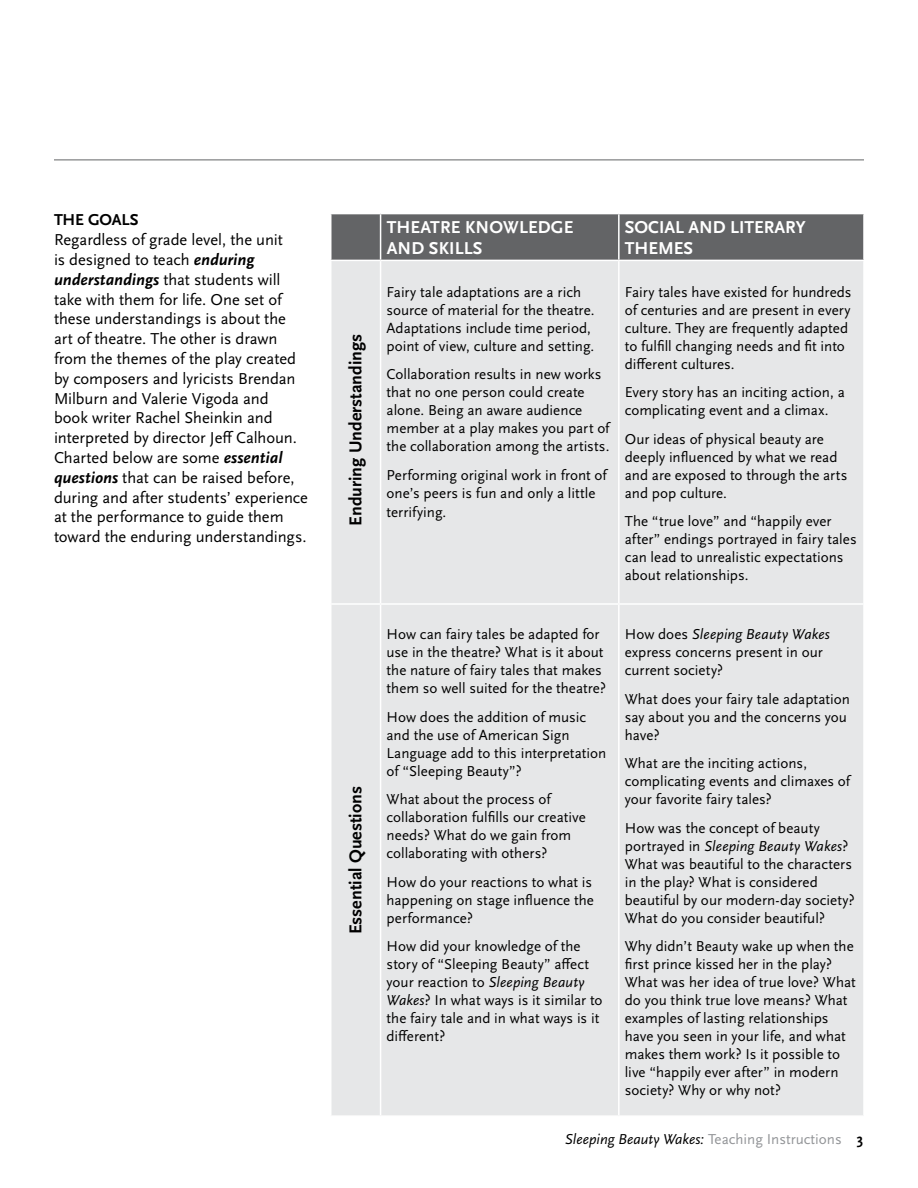
<style>
.page{position:relative;width:918px;height:1188px;background:#fff}
.page>*{position:absolute;margin:0;border:0;box-sizing:border-box;transform-origin:0 0}
.t1{font:700 18px/21.6px "Scala Sans Pro";letter-spacing:.01em;color:#fff}
.t2{font:700 18px "Scala Sans Pro";color:#000}
.t3{font:16.5px/19.8px "Scala Sans Pro";color:#000}
.t4{font:700 16.5px "Scala Sans Pro";color:#000}
.t5{font:15px/18px "Scala Sans Pro";color:#000}
.t6{font:italic 15px "Scala Sans Pro";color:#000}
.s1{font-weight:700;font-style:italic}
.s2{font-style:italic}
.s3{font-style:normal;color:#939598}
</style>
<div class="page">
<hr style="left:54px;top:160px;width:810px;height:1px;background:#636466">
<div style="left:332px;top:214px;width:531px;height:46px;background:#636466"></div>
<div style="left:332px;top:261px;width:531px;height:854px;background:#e6e7e8"></div>
<hr style="left:380px;top:214px;width:1px;height:46px;background:#fff">
<hr style="left:618px;top:214px;width:2px;height:46px;background:#fff">
<hr style="left:380px;top:261px;width:1px;height:342px;background:#fff">
<hr style="left:618px;top:261px;width:2px;height:342px;background:#fff">
<hr style="left:330px;top:603px;width:51px;height:2px;background:#fff">
<hr style="left:381px;top:603px;width:238px;height:2px;background:#fff">
<hr style="left:380px;top:605px;width:1px;height:510px;background:#fff">
<hr style="left:619px;top:603px;width:246px;height:2px;background:#fff">
<hr style="left:618px;top:605px;width:2px;height:510px;background:#fff">
<p class="t4" style="left:54px;top:210px;width:86px">THE GOALS</p>
<p class="t3" style="left:54px;top:230px;width:255px">Regardless of grade level, the unit<br>is designed to teach <span class="s1">enduring understandings</span> that students will take with them for life. One set of these understandings is about the art of theatre. The other is drawn from the themes of the play created by composers and lyricists Brendan Milburn and Valerie Vigoda and<br>book writer Rachel Sheinkin and interpreted by director Jeff Calhoun.<br>Charted below are some <span class="s1">essential questions</span> that can be raised before, during and after students’ experience at the performance to guide them toward the enduring understandings.</p>
<p class="t2" style="left:345px;top:526px;width:194px;rotate:-90deg">ENDURING UNDERSTANDINGS</p>
<p class="t2" style="left:345px;top:934px;width:150px;rotate:-90deg">ESSENTIAL QUESTIONS</p>
<p class="t1" style="left:387px;top:216px;width:188px">THEATRE KNOWLEDG E<br>AND SKILLS</p>
<p class="t1" style="left:625px;top:216px;width:21px">SOCIA</p>
<p class="t1" style="left:675px;top:216px;width:90px">L AN D LITERAR</p>
<p class="t1" style="left:796px;top:216px;width:11px">Y</p>
<p class="t1" style="left:625px;top:238px;width:70px">THEMES</p>
<p class="t5" style="left:387px;top:283px;width:210px">Fairy tale adaptations are a rich source of material for the theatre.<br>Adaptations include time period, point of view, culture and setting.</p>
<p class="t5" style="left:387px;top:365px;width:224px">Collaboration results in new works that no one person could create alone. Being an aware audience member at a play makes you part of the collaboration among the artists.</p>
<p class="t5" style="left:387px;top:466px;width:222px">Performing original work in front of one’s peers is fun and only a little</p>
<p class="t5" style="left:387px;top:503px;width:61px">terrifying.</p>
<p class="t5" style="left:625px;top:283px;width:228px">Fairy tales have existed for hundreds of centuries and are present in every culture. They are frequently adapted to fulfill changing needs and fit into different cultures.</p>
<p class="t5" style="left:625px;top:383px;width:222px">Every story has an inciting action, a complicating event and a climax.</p>
<p class="t5" style="left:625px;top:430px;width:224px">Our ideas of physical beauty are deeply influenced by what we read and are exposed to through the arts and pop culture.</p>
<p class="t5" style="left:625px;top:512px;width:233px">The “true love” and “happily ever after” endings portrayed in fairy tales can lead to unrealistic expectations about relationships.</p>
<p class="t5" style="left:387px;top:625px;width:221px">How can fairy tales be adapted for use in the theatre? What is it about the nature of fairy tales that makes them so well suited for the theatre?</p>
<p class="t5" style="left:387px;top:708px;width:221px">How does the addition of music and the use of American Sign<br>Language add to this interpretation of “Sleeping Beauty”?</p>
<p class="t5" style="left:387px;top:790px;width:201px">What about the process of collaboration fulfills our creative needs? What do we gain from collaborating with others?</p>
<p class="t5" style="left:387px;top:873px;width:209px;text-align:justify">How do your reactions to what is happening on stage influence the performance?</p>
<p class="t5" style="left:387px;top:937px;width:217px">How did your knowledge of the story of “Sleeping Beauty” affect your reaction to <span class="s2">Sleeping Beauty<br>Wakes</span>? I n what ways is it similar to the fairy tale and in what ways is it different?</p>
<p class="t5" style="left:625px;top:625px;width:207px">How does <span class="s2">Sleeping Beauty Wakes </span>express concerns present in our current society?</p>
<p class="t5" style="left:625px;top:690px;width:227px">What does your fairy tale adaptation say about you and the concerns you have?</p>
<p class="t5" style="left:625px;top:754px;width:227px">What are the inciting actions, complicating events and climaxes of your favorite fairy tales?</p>
<p class="t5" style="left:625px;top:819px;width:231px">How was the concept of beauty portrayed in <span class="s2">Sleeping Beauty Wakes</span>?<br>What was beautiful to the characters in the play? What is considered beautiful by our modern-day society?<br>What do you consider beautiful?</p>
<p class="t5" style="left:625px;top:937px;width:232px">Why didn’t Beauty wake up when the first prince kissed her in the play?<br>What was her idea of true love? What do you think true love means? What examples of lasting relationships have you seen in your life, and what makes them work? I s it possible to live “happily ever after” in modern society? Why or why not?</p>
<p class="t6" style="left:565px;top:1130px;width:278px">Sleeping Beauty Wakes: <span class="s3">Teaching I nstructions</span></p>
</div>
